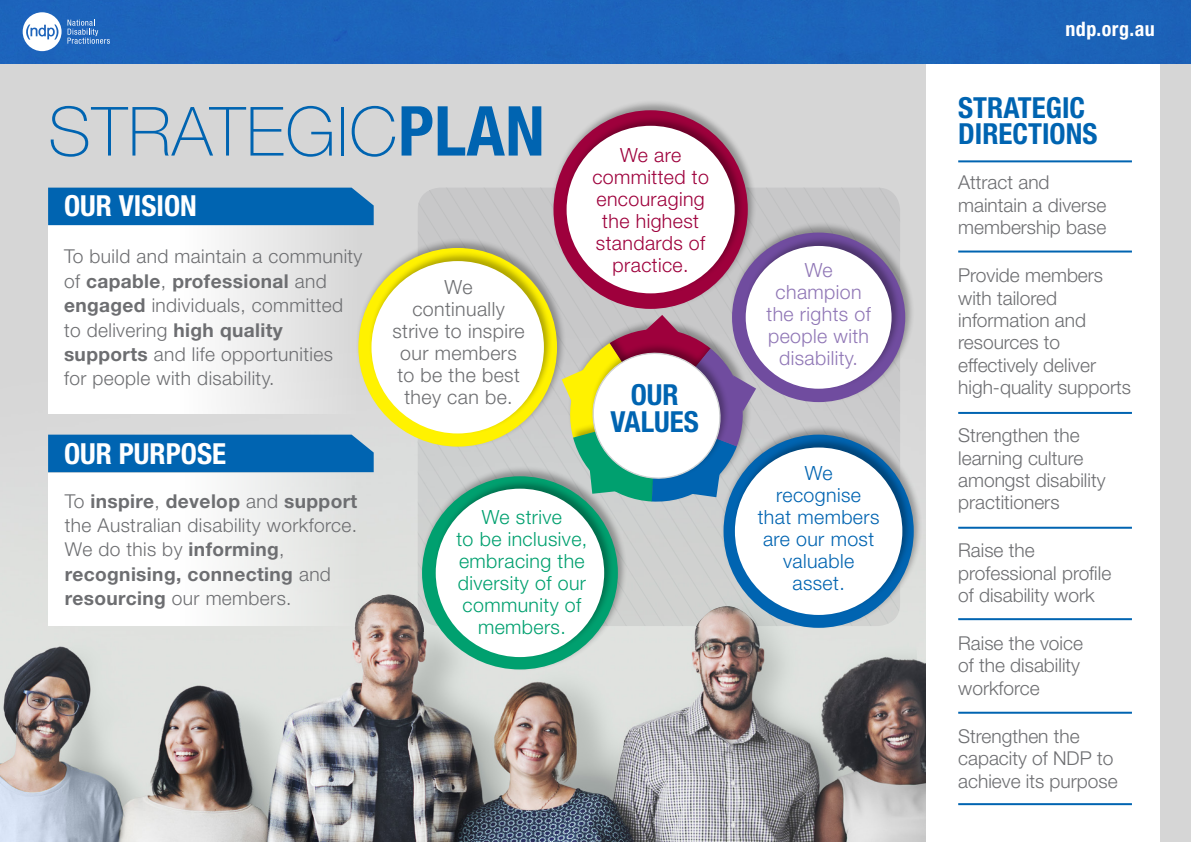
<style>
.page{position:relative;width:1191px;height:842px;background:#fff}
.page>*{position:absolute;margin:0;border:0;box-sizing:border-box;transform-origin:0 0}
.t1{font:100 67.9px "Helvetica Neue";letter-spacing:.015em;color:#0064b1}
.t2{font:700 condensed 29px/25.8px "Helvetica Neue";color:#0064b1}
.t3{font:700 condensed 29px "Helvetica Neue";color:#fff}
.t4{font:700 condensed 20px "Helvetica Neue";letter-spacing:.025em;color:#fff}
.t5{font:300 19.6px/22px "Helvetica Neue";letter-spacing:.02em;color:#00a06f;text-align:center}
.t6{font:300 19.6px/22px "Helvetica Neue";letter-spacing:.02em;color:#6d6e71;text-align:center}
.t7{font:300 19.6px/22px "Helvetica Neue";letter-spacing:.02em;color:#9e003c;text-align:center}
.t8{font:300 19.6px/22px "Helvetica Neue";letter-spacing:.02em;color:#0064b1;text-align:center}
.t9{font:300 19.6px/22px "Helvetica Neue";letter-spacing:.02em;color:#9077b6;text-align:center}
.t10{font:300 19.1px/22.4px "Helvetica Neue";color:#6d6e71}
.t11{font:300 19.1px/24.4px "Helvetica Neue";letter-spacing:.02em;color:#6d6e71}
.s1{font-weight:700;font-stretch:condensed;font-size:68.9px}
.s2{font-weight:700}
</style>
<div class="page">
<img style="left:0;top:63px;width:925px;height:779px">
<div style="left:1160px;top:63px;width:31px;height:779px;background:#d6d6d6"></div>
<div style="left:48px;top:473px;width:326px;height:153px;background:linear-gradient(to right,#fff,#e1e2e0)"></div>
<div style="left:0;top:0;width:1191px;height:63px;background:#1c64bb"></div>
<svg style="left:23px;top:12px;width:87px;height:39px"></svg>
<div style="left:418px;top:188px;width:482px;height:438px;background:#cbcccc"></div>
<div style="left:419px;top:466px;width:208px;height:205px;background:#000;opacity:.31"></div>
<div style="left:422px;top:476px;width:196px;height:193px;background:#00a06f;border-radius:50%"></div>
<div style="left:433px;top:478px;width:180px;height:180px;background:#000;opacity:.31"></div>
<div style="left:436px;top:489px;width:168px;height:168px;background:#fff;border-radius:50%"></div>
<div style="left:48px;top:221px;width:326px;height:192px;background:linear-gradient(to right,#fff,#d9dada)"></div>
<div style="left:721px;top:424px;width:202px;height:205px;background:#000;opacity:.31"></div>
<div style="left:723px;top:435px;width:190px;height:193px;background:#0064b1;border-radius:50%"></div>
<div style="left:732px;top:437px;width:179px;height:179px;background:#000;opacity:.31"></div>
<div style="left:735px;top:447px;width:167px;height:168px;background:#fff;border-radius:50%"></div>
<div style="left:551px;top:100px;width:206px;height:211px;background:#000;opacity:.31"></div>
<div style="left:553px;top:110px;width:195px;height:199px;background:#9e003c;border-radius:50%"></div>
<div style="left:564px;top:115px;width:180px;height:180px;background:#000;opacity:.31"></div>
<div style="left:566px;top:126px;width:168px;height:167px;background:#fff;border-radius:50%"></div>
<div style="left:729px;top:222px;width:186px;height:182px;background:#000;opacity:.31"></div>
<div style="left:732px;top:233px;width:173px;height:169px;background:#704c9f;border-radius:50%"></div>
<div style="left:743px;top:235px;width:158px;height:155px;background:#000;opacity:.31"></div>
<div style="left:745px;top:246px;width:146px;height:143px;background:#fff;border-radius:50%"></div>
<div style="left:48px;top:188px;width:326px;height:37px;background:#0064b1"></div>
<div style="left:48px;top:435px;width:326px;height:37px;background:#0064b1"></div>
<div style="left:356px;top:237px;width:211px;height:211px;background:#000;opacity:.31"></div>
<div style="left:358px;top:248px;width:199px;height:199px;background:#fff200;border-radius:50%"></div>
<div style="left:369px;top:250px;width:184px;height:185px;background:#000;opacity:.31"></div>
<div style="left:371px;top:261px;width:173px;height:172px;background:#fff;border-radius:50%"></div>
<hr style="left:958px;top:251px;width:174px;height:2px;background:#0064b1">
<hr style="left:958px;top:412px;width:174px;height:2px;background:#0064b1">
<hr style="left:958px;top:527px;width:174px;height:2px;background:#0064b1">
<hr style="left:958px;top:618px;width:174px;height:2px;background:#0064b1">
<hr style="left:958px;top:712px;width:174px;height:2px;background:#0064b1">
<hr style="left:958px;top:803px;width:174px;height:2px;background:#0064b1">
<hr style="left:958px;top:160px;width:174px;height:2px;background:#0064b1">
<svg style="left:562px;top:315px;width:194px;height:188px"></svg>
<img style="left:696px;top:606px;width:61px;height:25px">
<img style="left:355px;top:594px;width:69px;height:38px">
<h1 class="t1" style="left:48px;top:93px;width:498px">STRATEGIC<span class="s1">PLAN</span></h1>
<h2 class="t3" style="left:64px;top:188px;width:134px">OUR VISION</h2>
<p class="t11" style="left:64px;top:244px;width:300px">To build and maintain a community of <span class="s2">capable</span>, <span class="s2">professional</span> and <span class="s2">engaged</span> individuals, committed to delivering <span class="s2">high quality supports</span> and life opportunities<br>for people with disability.</p>
<h2 class="t3" style="left:64px;top:436px;width:163px">OUR PURPOSE</h2>
<p class="t6" style="left:392px;top:276px;width:134px">We<br>continually strive to inspire our members to be the best they can be.</p>
<p class="t7" style="left:592px;top:144px;width:118px">We are committed to encouraging the highest standards of practice.</p>
<h2 class="t2" style="left:610px;top:381px;width:90px;line-height:27.1px;text-align:center">OUR<br>VALUES</h2>
<p class="t11" style="left:65px;top:488px;width:294px">To <span class="s2">inspire</span>, <span class="s2">develop</span> and <span class="s2">support </span>the Australian disability workforce.<br>We do this by <span class="s2">informing</span>, <span class="s2">recognising, connecting</span> and <span class="s2">resourcing</span> our members.</p>
<p class="t5" style="left:456px;top:506px;width:132px">We strive<br>to be inclusive, embracing the diversity of our community of members.</p>
<p class="t9" style="left:766px;top:259px;width:106px">We champion the rights of people with disability.</p>
<p class="t8" style="left:758px;top:461px;width:123px">We<br>recognise that members are our most valuable asset.</p>
<p class="t4" style="left:1065px;top:17px;width:91px">ndp.org.au</p>
<h2 class="t2" style="left:958px;top:95px;width:141px">STRATEGIC<br>DIRECTIONS</h2>
<p class="t10" style="left:958px;top:171px;width:150px">Attract and maintain a diverse membership base</p>
<p class="t10" style="left:958px;top:264px;width:174px">Provide members with tailored information and resources to effectively deliver high-quality supports</p>
<p class="t10" style="left:958px;top:424px;width:149px">Strengthen the learning culture amongst disability practitioners</p>
<p class="t10" style="left:958px;top:539px;width:154px">Raise the professional profile of disability work</p>
<p class="t10" style="left:958px;top:632px;width:126px">Raise the voice of the disability workforce</p>
<p class="t10" style="left:958px;top:724px;width:161px">Strengthen the capacity of NDP to achieve its purpose</p>
</div>
